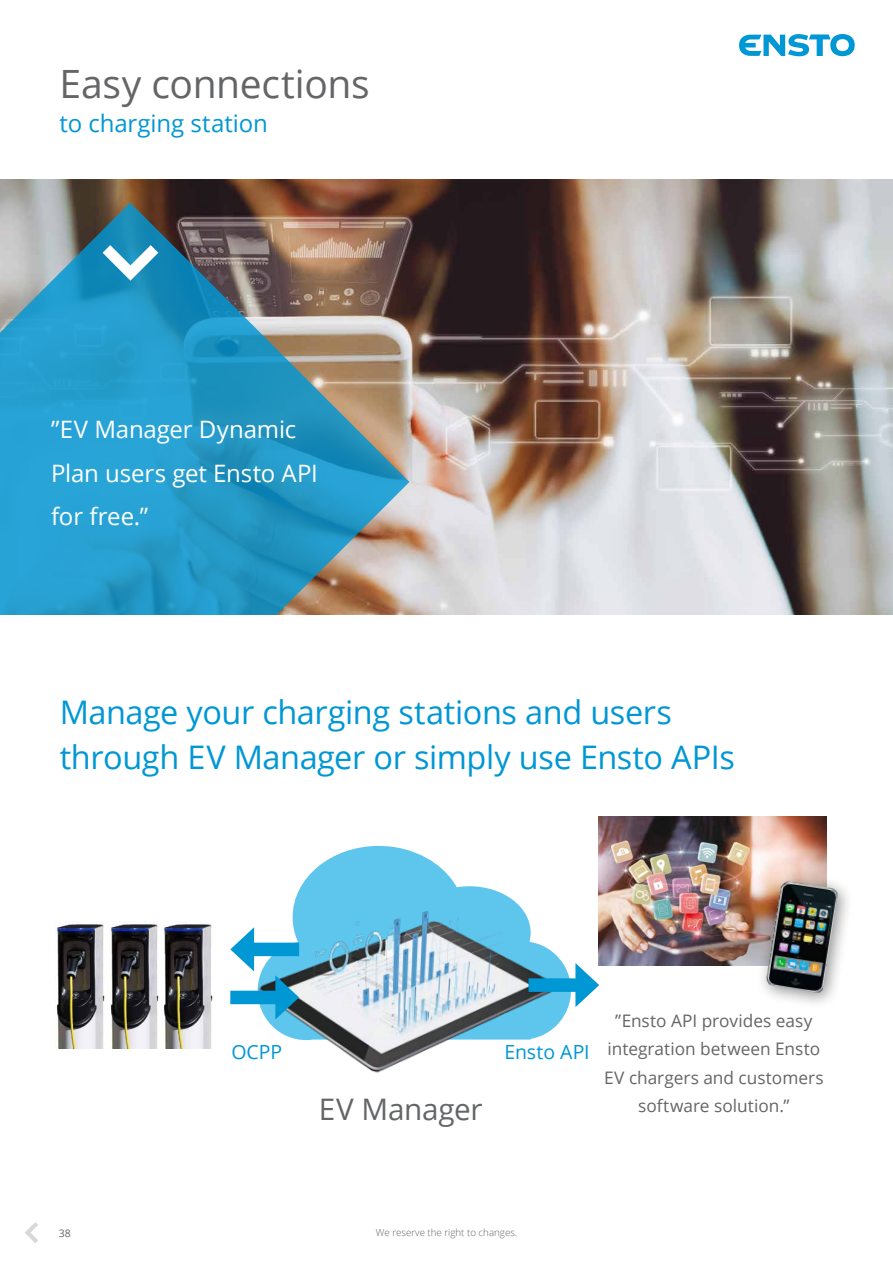
<style>
.page{position:relative;width:893px;height:1263px;background:#fff}
.page>*{position:absolute;margin:0;border:0;box-sizing:border-box;transform-origin:0 0}
.t1{font:39px "Open Sans";letter-spacing:-.01em;color:#646567}
.t2{font:32.55px/45px "Open Sans";letter-spacing:-.015em;color:#0097d5}
.t3{font:29.7px "Open Sans";letter-spacing:-.01em;color:#646567}
.t4{font:24px/43.5px "Open Sans";letter-spacing:-.005em;color:#fff}
.t5{font:24px "Open Sans";letter-spacing:-.005em;color:#0097d5}
.t6{font:19.5px "Open Sans";letter-spacing:-.01em;color:#0097d5}
.t7{font:17.25px/28.5px "Open Sans";color:#646567;text-align:center}
.t8{font:10.5px "Open Sans";color:#646567}
.t9{font:300 9.75px "Open Sans";color:#646567}
</style>
<div class="page">
<svg style="left:25px;top:1222px;width:13px;height:21px"></svg>
<svg style="left:297px;top:846px;width:274px;height:164px"></svg>
<img style="left:0;top:179px;width:893px;height:436px">
<img style="left:252px;top:893px;width:315px;height:180px">
<img style="left:55px;top:921px;width:158px;height:128px">
<img style="left:598px;top:816px;width:228px;height:150px">
<div style="left:757px;top:871px;width:97px;height:138px;background:#000;opacity:.44"></div>
<img style="left:765px;top:880px;width:74px;height:113px">
<div style="left:245px;top:943px;width:54px;height:13px;background:#0097d5"></div>
<svg style="left:230px;top:927px;width:24px;height:44px"></svg>
<div style="left:230px;top:991px;width:55px;height:13px;background:#0097d5"></div>
<svg style="left:275px;top:975px;width:24px;height:44px"></svg>
<svg style="left:0;top:203px;width:409px;height:412px;background:#4e92ac"></svg>
<svg style="left:103px;top:245px;width:55px;height:36px"></svg>
<div style="left:528px;top:978px;width:57px;height:14px;background:#0097d5"></div>
<svg style="left:575px;top:963px;width:24px;height:44px"></svg>
<svg style="left:739px;top:34px;width:116px;height:22px"></svg>
<h1 class="t1" style="left:60px;top:57px;width:312px">Easy connections</h1>
<h3 class="t5" style="left:60px;top:107px;width:210px">to charging station</h3>
<h3 class="t4" style="left:51px;top:407px;width:268px">”EV Manager Dynamic<br>Plan users get Ensto API for free.”</h3>
<h2 class="t2" style="left:60px;top:689px;width:677px">Manage your charging stations and users through EV Manager or simply use Ensto APIs</h2>
<p class="t6" style="left:231px;top:1038px;width:52px">OCPP</p>
<p class="t6" style="left:505px;top:1038px;width:87px">Ensto API</p>
<h3 class="t3" style="left:319px;top:1088px;width:165px">EV Manager</h3>
<p class="t7" style="left:604px;top:1006px;width:221px">”Ensto API provides easy integration between Ensto<br>EV chargers and customers software solution.”</p>
<p class="t8" style="left:59px;top:1226px;width:14px">38</p>
<p class="t9" style="left:376px;top:1226px;width:143px">We reserve the right to changes.</p>
</div>
